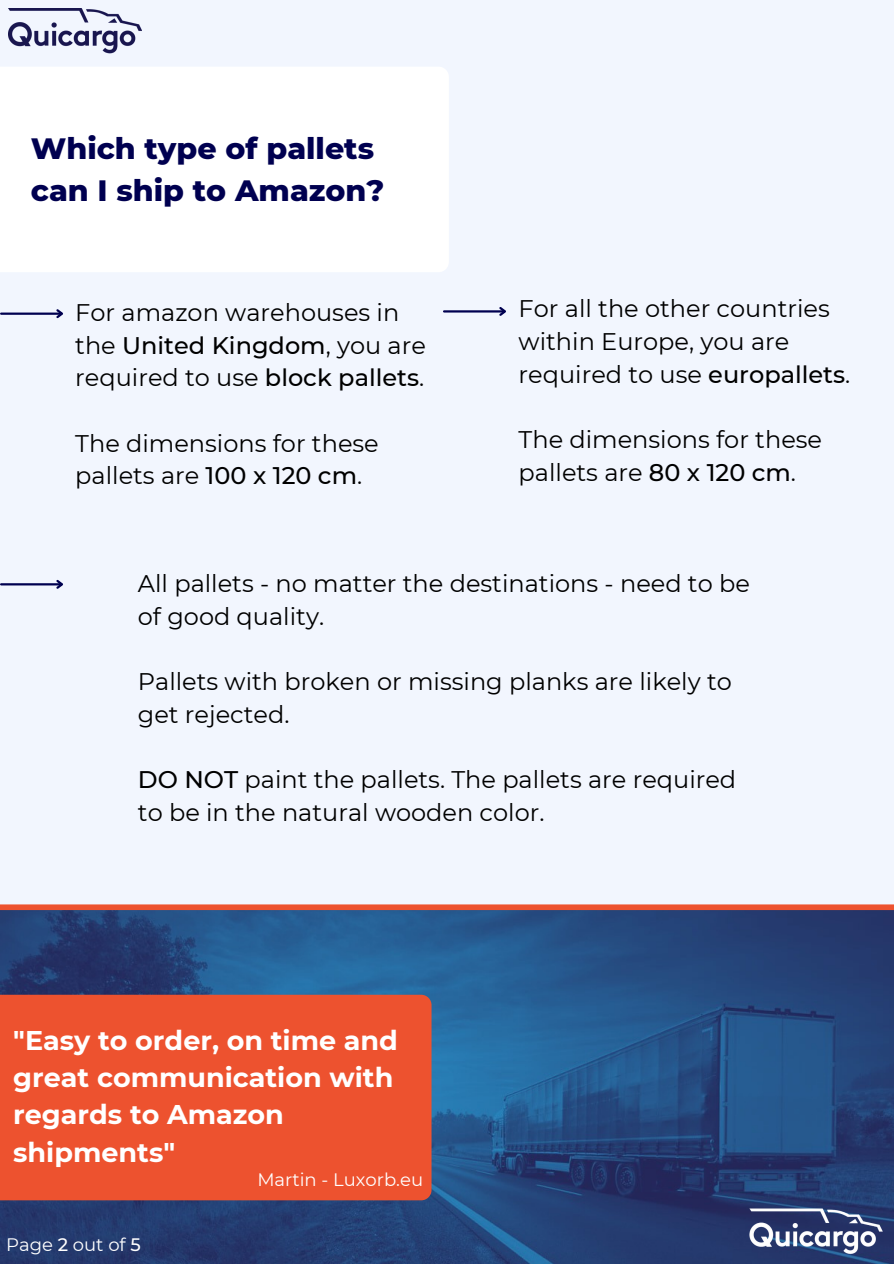
<style>
.page{position:relative;width:894px;height:1264px;background:#fff}
.page>*{position:absolute;margin:0;border:0;box-sizing:border-box;transform-origin:0 0}
.t1{font:800 30px/41.7px "Montserrat";color:#000050}
.t2{font:700 27px/37.2px "Montserrat";color:#fff}
.t3{font:24px/32.7px "Montserrat";color:#000}
.t4{font:18px "Montserrat";color:#fff}
.s1{font-weight:500}
</style>
<div class="page">
<div style="left:0;top:0;width:893px;height:1263px;background:#f2f6fe"></div>
<img style="left:9px;top:9px;width:132px;height:45px">
<img style="left:0;top:910px;width:893px;height:353px">
<div style="left:0;top:904px;width:893px;height:6px;background:#ed522f"></div>
<div style="left:0;top:994px;width:431px;height:206px;background:#ed522f"></div>
<div style="left:0;top:67px;width:449px;height:205px;background:#fff"></div>
<img style="left:743px;top:1199px;width:142px;height:57px">
<hr style="left:1px;top:583px;width:60px;height:2px;background:#000050">
<svg style="left:54px;top:579px;width:9px;height:10px"></svg>
<hr style="left:1px;top:312px;width:60px;height:3px;background:#000050">
<svg style="left:54px;top:309px;width:9px;height:10px"></svg>
<hr style="left:444px;top:310px;width:60px;height:2px;background:#000050">
<svg style="left:497px;top:307px;width:9px;height:9px"></svg>
<p class="t1" style="left:31px;top:127px;width:355px">Which type of pallets can I ship to Amazon?</p>
<p class="t3" style="left:75px;top:296px;width:352px">For amazon warehouses in the <span class="s1">United Kingdom</span>, you are required to use <span class="s1">block pallets</span>.</p>
<p class="t3" style="left:75px;top:426px;width:305px">The dimensions for these pallets are <span class="s1">100 x 120 cm</span>.</p>
<p class="t3" style="left:518px;top:292px;width:333px">For all the other countries within Europe, you are required to use <span class="s1">europallets</span>.</p>
<p class="t3" style="left:518px;top:423px;width:305px">The dimensions for these pallets are <span class="s1">80 x 120 cm</span>.</p>
<p class="t3" style="left:138px;top:567px;width:613px">All pallets - no matter the destinations - need to be of good quality.</p>
<p class="t3" style="left:138px;top:665px;width:595px">Pallets with broken or missing planks are likely to get rejected.</p>
<p class="t3" style="left:138px;top:763px;width:599px"><span class="s1">DO NOT</span> paint the pallets. The pallets are required to be in the natural wooden color.</p>
<p class="t2" style="left:13px;top:1021px;width:386px">"Easy to order, on time and great communication with regards to Amazon shipments"</p>
<p class="t4" style="left:257px;top:1168px;width:167px">Martin - Luxorb.eu</p>
<p class="t4" style="left:6px;top:1233px;width:136px">Page <span class="s1">2</span> out of <span class="s1">5</span></p>
</div>
